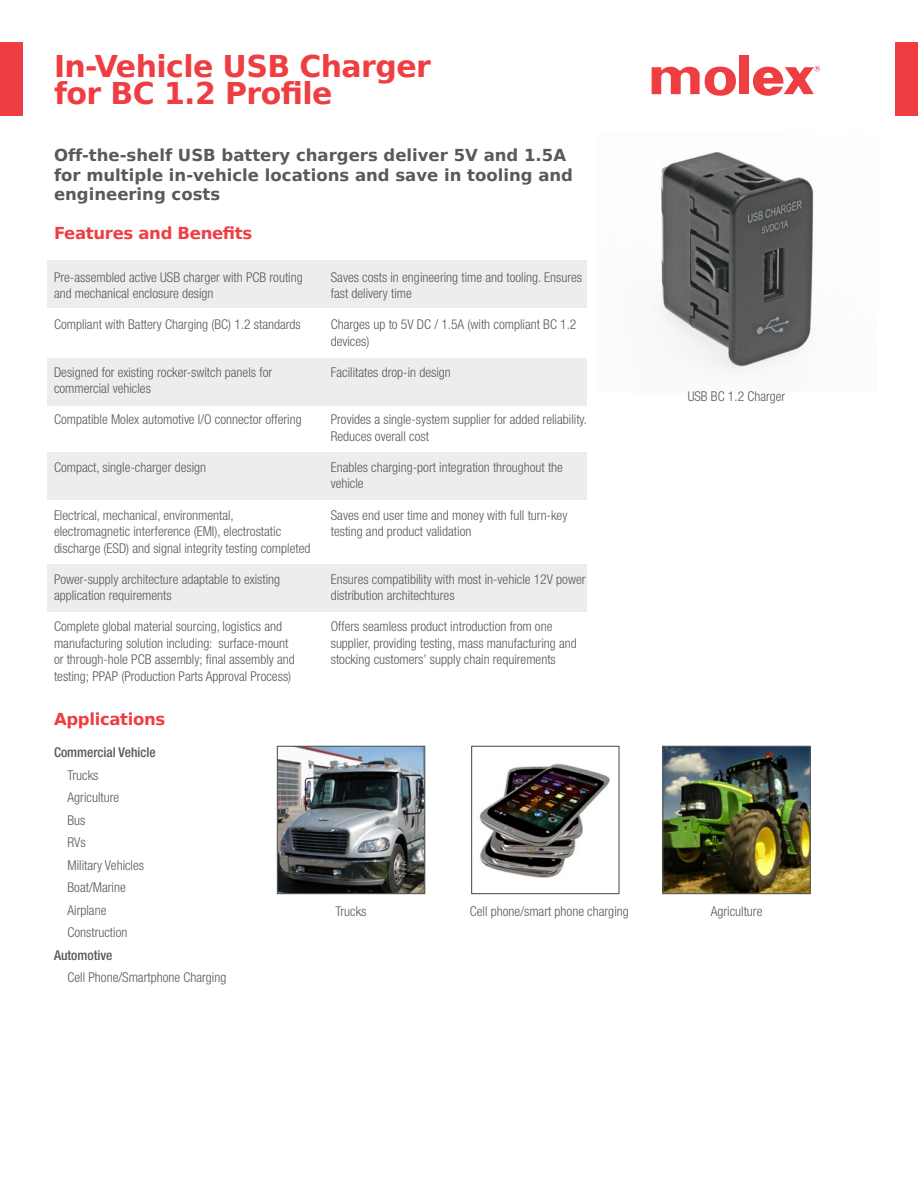
<style>
.page{position:relative;width:918px;height:1188px;background:#fff}
.page>*{position:absolute;margin:0;border:0;box-sizing:border-box;transform-origin:0 0}
.Major_Head{font:700 30px/27px "Bitstream Vera Sans";letter-spacing:-.02em;color:#ef3e42}
.body_text{font:700 16.5px/19.5px "Bitstream Vera Sans";color:#58595b}
.t1{font:700 16.5px "Bitstream Vera Sans";letter-spacing:-.02em;color:#ef3e42}
.Subheads{font:300 condensed 13.5px/16.5px "Helvetica Neue";color:#58595b}
.body_text-2{font:300 condensed 13.5px "Helvetica Neue";color:#58595b}
.body_text-3{font:500 condensed 13.5px "Helvetica Neue";color:#58595b}
</style>
<div class="page">
<img style="left:661px;top:152px;width:153px;height:220px">
<div style="left:0;top:42px;width:23px;height:74px;background:#ef3e42"></div>
<div style="left:895px;top:42px;width:23px;height:74px;background:#ef3e42"></div>
<div style="left:47px;top:261px;width:540px;height:47px;background:#ededee"></div>
<div style="left:47px;top:358px;width:540px;height:47px;background:#ededee"></div>
<div style="left:47px;top:452px;width:540px;height:47px;background:#ededee"></div>
<div style="left:47px;top:564px;width:540px;height:47px;background:#ededee"></div>
<img style="left:279px;top:748px;width:144px;height:144px">
<div style="left:277px;top:746px;width:148px;height:148px;border:1px solid #58595b"></div>
<img style="left:479px;top:763px;width:131px;height:115px">
<div style="left:471px;top:746px;width:149px;height:148px;border:1px solid #58595b"></div>
<img style="left:664px;top:748px;width:145px;height:144px">
<div style="left:662px;top:746px;width:149px;height:148px;border:1px solid #58595b"></div>
<div style="left:739px;top:56px;width:10px;height:38px;background:#ef3e42"></div>
<svg style="left:652px;top:66px;width:84px;height:30px"></svg>
<svg style="left:753px;top:66px;width:67px;height:30px"></svg>
<p class="Major_Head" style="left:54px;top:53px;width:378px">In-Vehicle USB Charger for BC 1.2 Profile</p>
<p class="body_text" style="left:54px;top:146px;width:521px">Off-the-shelf USB battery chargers deliver 5V and 1.5A for multiple in-vehicle locations and save in tooling and engineering costs</p>
<p class="t1" style="left:54px;top:224px;width:200px">Features and Benefits</p>
<p class="Subheads" style="left:54px;top:269px;width:250px">Pre-assembled active USB charger with PCB routing and mechanical enclosure design</p>
<p class="Subheads" style="left:54px;top:316px;width:248px">Compliant with Battery Charging (BC) 1.2 standards</p>
<p class="Subheads" style="left:54px;top:364px;width:220px">Designed for existing rocker-switch panels for commercial vehicles</p>
<p class="Subheads" style="left:54px;top:411px;width:249px">Compatible Molex automotive I/O connector offering</p>
<p class="Subheads" style="left:54px;top:459px;width:154px">Compact, single-charger design</p>
<p class="Subheads" style="left:54px;top:506px;width:258px">Electrical, mechanical, environmental, electromagnetic interference (EMI), electrostatic discharge (ESD) and signal integrity testing completed</p>
<p class="Subheads" style="left:54px;top:570px;width:228px">Power-supply architecture adaptable to existing application requirements</p>
<p class="Subheads" style="left:54px;top:618px;width:242px">Complete global material sourcing, logistics and manufacturing solution including: surface-mount or through-hole PCB assembly; final assembly and testing; PPAP (Production Parts Approval Process)</p>
<p class="t1" style="left:54px;top:710px;width:113px">Applications</p>
<p class="body_text-3" style="left:54px;top:745px;width:103px">Commercial Vehicle</p>
<p class="body_text-2" style="left:68px;top:767px;width:32px">Trucks</p>
<p class="body_text-2" style="left:68px;top:790px;width:53px">Agriculture</p>
<p class="body_text-2" style="left:68px;top:812px;width:19px">Bus</p>
<p class="body_text-2" style="left:68px;top:835px;width:20px">RVs</p>
<p class="body_text-2" style="left:68px;top:857px;width:78px">Military Vehicles</p>
<p class="body_text-2" style="left:68px;top:880px;width:60px">Boat/Marine</p>
<p class="body_text-2" style="left:68px;top:902px;width:40px">Airplane</p>
<p class="body_text-2" style="left:68px;top:925px;width:61px">Construction</p>
<p class="body_text-3" style="left:54px;top:947px;width:60px">Automotive</p>
<p class="body_text-2" style="left:68px;top:970px;width:160px">Cell Phone/Smartphone Charging</p>
<p class="Subheads" style="left:331px;top:269px;width:253px">Saves costs in engineering time and tooling. Ensures fast delivery time</p>
<p class="Subheads" style="left:331px;top:316px;width:247px">Charges up to 5V DC / 1.5A (with compliant BC 1.2 devices)</p>
<p class="Subheads" style="left:331px;top:364px;width:122px">Facilitates drop-in design</p>
<p class="Subheads" style="left:331px;top:411px;width:258px">Provides a single-system supplier for added reliability.<br>Reduces overall cost</p>
<p class="Subheads" style="left:331px;top:459px;width:234px">Enables charging-port integration throughout the vehicle</p>
<p class="Subheads" style="left:331px;top:506px;width:238px">Saves end user time and money with full turn-key testing and product validation</p>
<p class="Subheads" style="left:331px;top:570px;width:256px">Ensures compatibility with most in-vehicle 12V power distribution architechtures</p>
<p class="Subheads" style="left:331px;top:618px;width:248px">Offers seamless product introduction from one supplier, providing testing, mass manufacturing and stocking customers’ supply chain requirements</p>
<p class="body_text-2" style="left:688px;top:389px;width:99px">USB BC 1.2 Charger</p>
<p class="body_text-2" style="left:336px;top:903px;width:32px">Trucks</p>
<p class="body_text-2" style="left:470px;top:903px;width:160px">Cell phone/smart phone charging</p>
<p class="body_text-2" style="left:711px;top:903px;width:53px">Agriculture</p>
</div>
